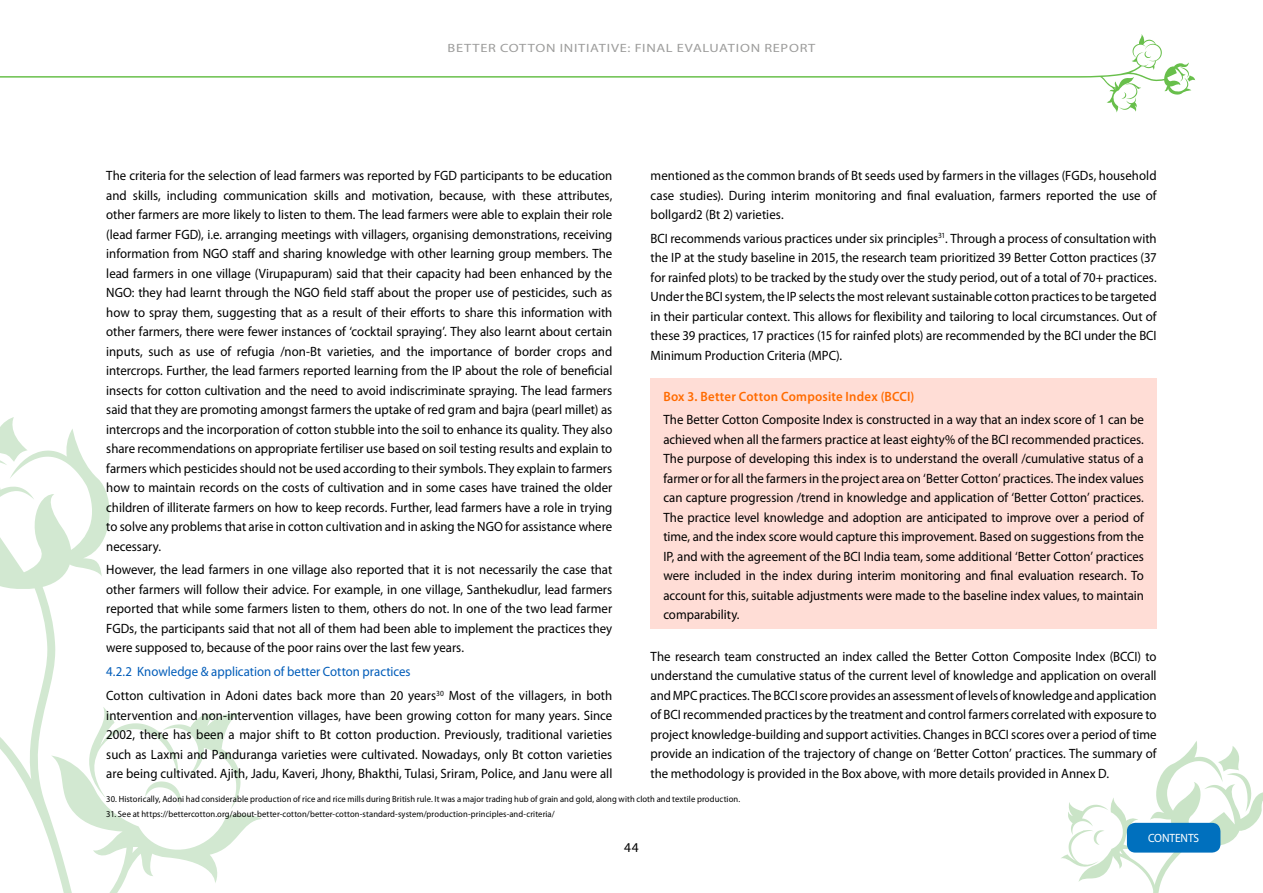
<style>
.page{position:relative;width:1263px;height:893px;background:#fff}
.page>*{position:absolute;margin:0;border:0;box-sizing:border-box;transform-origin:0 0}
.t1{font:13.5px/19.5px "Myriad Pro";color:#000;text-align:justify;scale:.95 1}
.t2{font:600 13.5px "Myriad Pro";letter-spacing:.015em;color:#ff6b00;scale:.95 1}
.t3{font:13.5px "Myriad Pro";color:#000}
.t4{font:12px "Myriad Pro";letter-spacing:.05em;color:#9d9d9c;scale:1.2 1}
.t5{font:12px "Myriad Pro";letter-spacing:-.005em;color:#fff;scale:.95 1}
.t6{font:9px "Myriad Pro";letter-spacing:.015em;color:#000;scale:.95 1}
.s1{color:#005cb9}
</style>
<div class="page">
<svg style="left:1191px;top:76px;width:4px;height:5px"></svg>
<svg style="left:0;top:34px;width:1191px;height:78px"></svg>
<svg style="left:1119px;top:83px;width:22px;height:29px"></svg>
<svg style="left:0;top:417px;width:14px;height:11px"></svg>
<svg style="left:0;top:428px;width:262px;height:465px"></svg>
<svg style="left:83px;top:707px;width:158px;height:102px"></svg>
<svg style="left:1061px;top:741px;width:202px;height:152px"></svg>
<div style="left:1127px;top:823px;width:93px;height:30px;background:#0070be;border-radius:9px"></div>
<div style="left:651px;top:378px;width:506px;height:251px;background:#ffddd6"></div>
<p class="t4" style="left:447px;top:41px;width:308px">BETTER COTTON INITIATIVE: FINAL EVALUATION REPORT</p>
<p class="t1" style="left:106px;top:166px;width:534px">The criteria for the selection of lead farmers was reported by FGD participants to be education and skills, including communication skills and motivation, because, with these attributes, other farmers are more likely to listen to them. The lead farmers were able to explain their role (lead farmer FGD), i.e. arranging meetings with villagers, organising demonstrations, receiving information from NGO staff and sharing knowledge with other learning group members. The lead farmers in one village (Virupapuram) said that their capacity had been enhanced by the NGO: they had learnt through the NGO field staff about the proper use of pesticides, such as how to spray them, suggesting that as a result of their efforts to share this information with other farmers, there were fewer instances of ‘cocktail spraying’. They also learnt about certain inputs, such as use of refugia /non-Bt varieties, and the importance of border crops and intercrops. Further, the lead farmers reported learning from the IP about the role of beneficial insects for cotton cultivation and the need to avoid indiscriminate spraying. The lead farmers said that they are promoting amongst farmers the uptake of red gram and bajra (pearl millet) as intercrops and the incorporation of cotton stubble into the soil to enhance its quality. They also share recommendations on appropriate fertiliser use based on soil testing results and explain to farmers which pesticides should not be used according to their symbols. They explain to farmers how to maintain records on the costs of cultivation and in some cases have trained the older children of illiterate farmers on how to keep records. Further, lead farmers have a role in trying to solve any problems that arise in cotton cultivation and in asking the NGO for assistance where necessary.</p>
<p class="t1" style="left:106px;top:560px;width:534px">However, the lead farmers in one village also reported that it is not necessarily the case that other farmers will follow their advice. For example, in one village, Santhekudlur, lead farmers reported that while some farmers listen to them, others do not. In one of the two lead farmer FGDs, the participants said that not all of them had been able to implement the practices they were supposed to, because of the poor rains over the last few years.</p>
<p class="t1" style="left:106px;top:660px;width:534px;line-height:23.7px"><span class="s1">4.2.2 Knowledge &amp; application of better Cotton practices<br></span>Cotton cultivation in Adoni dates back more than 20 years<sup>30</sup> Most of the villagers, in both</p>
<p class="t1" style="left:106px;top:705px;width:534px">intervention and non-intervention villages, have been growing cotton for many years. Since 2002, there has been a major shift to Bt cotton production. Previously, traditional varieties such as Laxmi and Panduranga varieties were cultivated. Nowadays, only Bt cotton varieties are being cultivated. Ajith, Jadu, Kaveri, Jhony, Bhakthi, Tulasi, Sriram, Police, and Janu were all</p>
<p class="t1" style="left:651px;top:166px;width:534px">mentioned as the common brands of Bt seeds used by farmers in the villages (FGDs, household case studies). During interim monitoring and final evaluation, farmers reported the use of bollgard2 (Bt 2) varieties.</p>
<p class="t1" style="left:651px;top:229px;width:534px">BCI recommends various practices under six principles<sup>31</sup>. Through a process of consultation with the IP at the study baseline in 2015, the research team prioritized 39 Better Cotton practices (37 for rainfed plots) to be tracked by the study over the study period, out of a total of 70+ practices.<br>Under the BCI system, the IP selects the most relevant sustainable cotton practices to be targeted in their particular context. This allows for flexibility and tailoring to local circumstances. Out of these 39 practices, 17 practices (15 for rainfed plots) are recommended by the BCI under the BCI Minimum Production Criteria (MPC).</p>
<p class="t2" style="left:663px;top:389px;width:266px">Box 3. Better Cotton Composite Index (BCCI)</p>
<p class="t1" style="left:663px;top:410px;width:507px">The Better Cotton Composite Index is constructed in a way that an index score of 1 can be achieved when all the farmers practice at least eighty% of the BCI recommended practices.<br>The purpose of developing this index is to understand the overall /cumulative status of a farmer or for all the farmers in the project area on ‘Better Cotton’ practices. The index values can capture progression /trend in knowledge and application of ‘Better Cotton’ practices.<br>The practice level knowledge and adoption are anticipated to improve over a period of time, and the index score would capture this improvement. Based on suggestions from the IP, and with the agreement of the BCI India team, some additional ‘Better Cotton’ practices were included in the index during interim monitoring and final evaluation research. To account for this, suitable adjustments were made to the baseline index values, to maintain comparability.</p>
<p class="t1" style="left:651px;top:647px;width:534px">The research team constructed an index called the Better Cotton Composite Index (BCCI) to understand the cumulative status of the current level of knowledge and application on overall and MPC practices. The BCCI score provides an assessment of levels of knowledge and application of BCI recommended practices by the treatment and control farmers correlated with exposure to project knowledge-building and support activities. Changes in BCCI scores over a period of time provide an indication of the trajectory of change on ‘Better Cotton’ practices. The summary of the methodology is provided in the Box above, with more details provided in Annex D.</p>
<p class="t6" style="left:106px;top:794px;width:669px">30. Historically, Adoni had considerable production of rice and rice mills during British rule. It was a major trading hub of grain and gold, along with cloth and textile production.</p>
<p class="t6" style="left:106px;top:809px;width:474px">31. See at https://bettercotton.org/about-better-cotton/better-cotton-standard-system/production-principles-and-criteria/</p>
<p class="t3" style="left:624px;top:840px;width:16px">44</p>
<p class="t5" style="left:1148px;top:832px;width:55px">CONTENTS</p>
</div>
